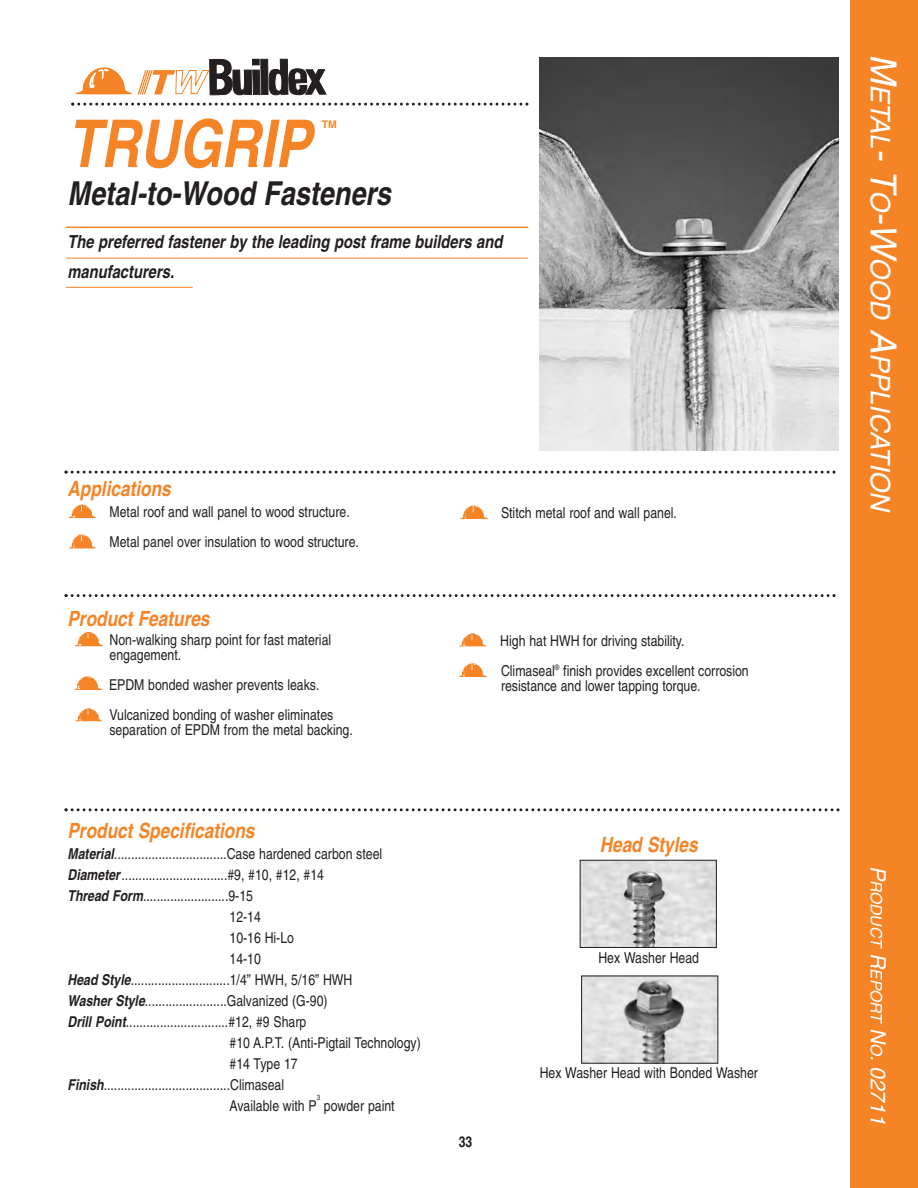
<style>
.page{position:relative;width:918px;height:1188px;background:#fff}
.page>*{position:absolute;margin:0;border:0;box-sizing:border-box;transform-origin:0 0}
.t1{font:italic 700 condensed 66px "Helvetica";color:#f58427}
.t2{font:italic 700 condensed 33px "Helvetica";color:#231f20}
.t3{font:italic 27px "Helvetica";color:#fff}
.t4{font:italic 700 condensed 21px "Helvetica";color:#f58427}
.t5{font:italic 700 condensed 18px/30px "Helvetica";color:#231f20}
.t6{font:italic 15.75px "Helvetica";color:#fff}
.t7{font:condensed 15px/30px "Helvetica";color:#231f20}
.t8{font:italic condensed 15px "Helvetica";color:#231f20}
.t9{font:700 condensed 15px "Helvetica";color:#231f20}
.t10{font:700 10.5px "Helvetica";color:#f58427}
.t11{font:condensed 7.5px "Helvetica";color:#231f20}
.s1{font-weight:700}
.s2{font-style:normal}
.s3{font-weight:700;font-style:italic}
.s4{font-size:36px}
.s5{font-size:21px}
</style>
<div class="page">
<div style="left:851px;top:0;width:67px;height:1188px;background:#f58427"></div>
<img style="left:540px;top:58px;width:298px;height:393px">
<svg style="left:64px;top:594px;width:772px;height:3px"></svg>
<img style="left:75px;top:632px;width:28px;height:15px">
<img style="left:74px;top:676px;width:29px;height:14px">
<img style="left:459px;top:633px;width:28px;height:14px">
<img style="left:459px;top:663px;width:28px;height:14px">
<svg style="left:64px;top:808px;width:776px;height:3px"></svg>
<img style="left:75px;top:708px;width:28px;height:14px">
<hr style="left:66px;top:227px;width:462px;height:1px;background:#f58427">
<img style="left:582px;top:862px;width:133px;height:84px">
<div style="left:580px;top:860px;width:137px;height:88px;border:1px solid #231f20"></div>
<svg style="left:64px;top:471px;width:772px;height:3px"></svg>
<img style="left:68px;top:504px;width:28px;height:15px">
<img style="left:68px;top:534px;width:29px;height:15px">
<img style="left:460px;top:505px;width:29px;height:14px">
<hr style="left:66px;top:258px;width:462px;height:1px;background:#f58427">
<hr style="left:66px;top:287px;width:127px;height:1px;background:#f58427">
<img style="left:583px;top:978px;width:133px;height:84px">
<div style="left:581px;top:976px;width:137px;height:88px;border:1px solid #231f20"></div>
<svg style="left:71px;top:59px;width:457px;height:47px"></svg>
<h1 class="t1" style="left:68px;top:120px;width:245px">TRUGRIP</h1>
<h2 class="t2" style="left:68px;top:181px;width:325px">Metal-to-Wood Fasteners</h2>
<p class="t10" style="left:322px;top:120px;width:17px">TM</p>
<p class="t5" style="left:68px;top:229px;width:437px">The preferred fastener by the leading post frame builders and manufacturers.</p>
<h3 class="t4" style="left:68px;top:481px;width:105px">Applications</h3>
<p class="t7" style="left:110px;top:499px;width:251px">Metal roof and wall panel to wood structure.<br>Metal panel over insulation to wood structure.</p>
<p class="t7" style="left:501px;top:499px;width:178px">Stitch metal roof and wall panel.</p>
<h3 class="t4" style="left:68px;top:611px;width:144px">Product Features</h3>
<p class="t7" style="left:110px;top:634px;width:223px;line-height:15px">Non-walking sharp point for fast material engagement.</p>
<p class="t7" style="left:109px;top:672px;width:226px">EPDM bonded washer prevents leaks.<br>Vulcanized bonding of washer eliminates</p>
<p class="t7" style="left:110px;top:717px;width:245px">separation of EPDM from the metal backing.</p>
<h3 class="t4" style="left:68px;top:823px;width:189px">Product Specifications</h3>
<p class="t8" style="left:68px;top:848px;width:316px"><span class="s1">Material</span>.................................<span class="s2">Case hardened carbon steel</span></p>
<p class="t7" style="left:68px;top:861px;width:258px"><span class="s3">Diameter</span>...............................#9, #10, #12, #14</p>
<p class="t7" style="left:68px;top:882px;width:187px"><span class="s3">Thread Form</span>.........................9-15</p>
<p class="t7" style="left:230px;top:903px;width:33px">12-14</p>
<p class="t7" style="left:230px;top:924px;width:66px">10-16 Hi-Lo</p>
<p class="t7" style="left:230px;top:945px;width:33px">14-10</p>
<p class="t7" style="left:68px;top:966px;width:286px"><span class="s3">Head Style</span>.............................1/4” HWH, 5/16” HWH</p>
<p class="t7" style="left:68px;top:987px;width:262px"><span class="s3">Washer Style</span>........................Galvanized (G-90)</p>
<p class="t7" style="left:68px;top:1008px;width:240px"><span class="s3">Drill Point</span>..............................#12, #9 Sharp</p>
<p class="t7" style="left:230px;top:1029px;width:193px">#10 A.P.T. (Anti-Pigtail Technology)</p>
<p class="t7" style="left:230px;top:1050px;width:70px">#14 Type 17</p>
<p class="t7" style="left:68px;top:1071px;width:218px"><span class="s3">Finish</span>.....................................Climaseal</p>
<p class="t7" style="left:230px;top:1092px;width:89px">Available with P</p>
<p class="t11" style="left:317px;top:1095px;width:5px">3</p>
<p class="t7" style="left:324px;top:1092px;width:72px">powder paint</p>
<p class="t7" style="left:500px;top:627px;width:250px">High hat HWH for driving stability.<br>Climaseal<sup>®</sup> finish provides excellent corrosion</p>
<p class="t7" style="left:501px;top:672px;width:201px">resistance and lower tapping torque.</p>
<p class="t9" style="left:459px;top:1137px;width:15px">33</p>
<h3 class="t4" style="left:600px;top:837px;width:100px">Head Styles</h3>
<p class="t7" style="left:598px;top:944px;width:102px">Hex Washer Head</p>
<p class="t7" style="left:540px;top:1059px;width:220px">Hex Washer Head with Bonded Washer</p>
<h3 class="t3" style="left:890px;top:54px;width:458px;rotate:90deg"><span class="s4">M</span>ETAL<span class="s4">- T</span>O<span class="s4">-W</span>OOD <span class="s4">A</span>PPLICATION</h3>
<p class="t6" style="left:882px;top:866px;width:260px;rotate:90deg"><span class="s5">P</span>RODUCT <span class="s5">R</span>EPORT <span class="s5">N</span>O<span class="s5">. 02711</span></p>
</div>
